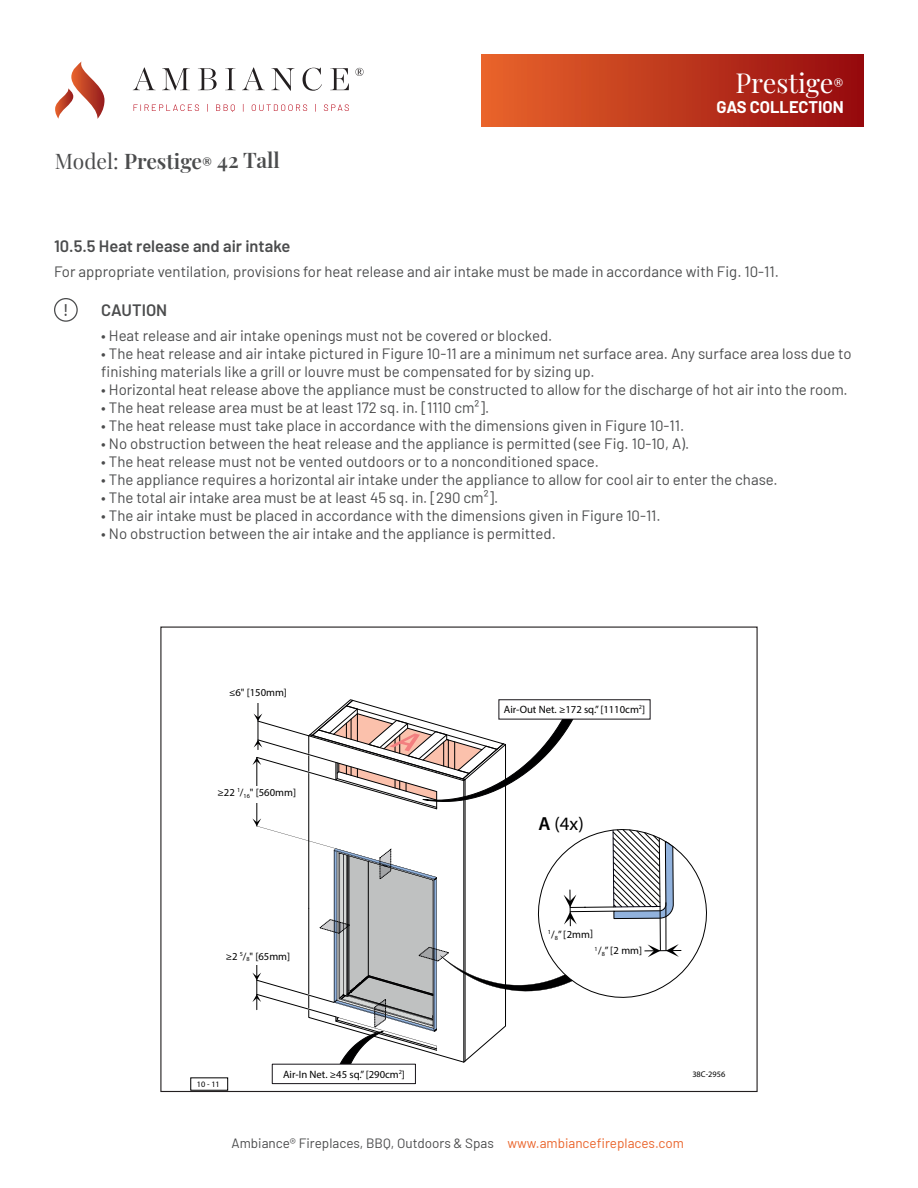
<style>
.page{position:relative;width:918px;height:1188px;background:#fff}
.page>*{position:absolute;margin:0;border:0;box-sizing:border-box;transform-origin:0 0}
.t1{font:27px "Playfair Display";color:#fff}
.t2{font:600 21px "Playfair Display";color:#4b4c4d}
.t3{font:18.9px "Myriad Pro";color:#000001}
.t4{font:600 16.8px "Barlow";color:#4b4c4d;scale:.83 1}
.t5{font:600 16.5px "Barlow";color:#4b4c4d}
.t6{font:700 16.5px "Barlow";color:#fff}
.t7{font:15px/18px "Barlow";color:#4b4c4d}
.t8{font:13.5px "Barlow";color:#4b4c4d}
.t9{font:10.65px "Myriad Pro";color:#000001}
.t10{font:8.25px "Myriad Pro";color:#000001}
.s1{font-weight:400}
.s2{font-size:15px}
.s3{font-weight:600}
.s4{color:#ea642b}
</style>
<div class="page">
<div style="left:482px;top:54px;width:382px;height:72px;background:linear-gradient(to right,#e8652b,#950a0e)"></div>
<svg style="left:55px;top:61px;width:50px;height:58px"></svg>
<svg style="left:133px;top:68px;width:23px;height:22px"></svg>
<svg style="left:162px;top:68px;width:28px;height:22px"></svg>
<svg style="left:198px;top:68px;width:19px;height:22px"></svg>
<svg style="left:225px;top:68px;width:11px;height:22px"></svg>
<svg style="left:242px;top:68px;width:23px;height:22px"></svg>
<svg style="left:271px;top:68px;width:24px;height:23px"></svg>
<svg style="left:303px;top:68px;width:19px;height:23px"></svg>
<svg style="left:330px;top:68px;width:19px;height:22px"></svg>
<svg style="left:355px;top:68px;width:9px;height:8px"></svg>
<svg style="left:134px;top:104px;width:65px;height:7px"></svg>
<svg style="left:216px;top:104px;width:19px;height:8px"></svg>
<svg style="left:252px;top:104px;width:55px;height:7px"></svg>
<svg style="left:324px;top:104px;width:25px;height:7px"></svg>
<div style="left:54px;top:298px;width:24px;height:24px;border:1px solid #4b4c4d;border-radius:50%"></div>
<hr style="left:309px;top:773px;width:1px;height:135px;background:#000001">
<hr style="left:257px;top:757px;width:1px;height:69px;background:#000001">
<div style="left:272px;top:1064px;width:144px;height:20px;border:1px solid #171419"></div>
<svg style="left:252px;top:700px;width:323px;height:109px"></svg>
<svg style="left:252px;top:818px;width:455px;height:261px"></svg>
<h2 class="t2" style="left:55px;top:145px;width:226px"><span class="s1">Model:</span> Prestige<span class="s2">®</span> 42 Tall</h2>
<h1 class="t1" style="left:735px;top:62px;width:110px">Prestige<span class="s2">®</span></h1>
<p class="t6" style="left:717px;top:95px;width:129px">GAS COLLECTION</p>
<p class="t5" style="left:54px;top:234px;width:238px">10.5.5 Heat release and air intake</p>
<p class="t7" style="left:54px;top:261px;width:726px">For appropriate ventilation, provisions for heat release and air intake must be made in accordance with Fig. 10-11.</p>
<p class="t4" style="left:64px;top:298px;width:7px">!</p>
<p class="t5" style="left:101px;top:298px;width:68px">CAUTION</p>
<p class="t7" style="left:101px;top:326px;width:453px">• Heat release and air intake openings must not be covered or blocked.</p>
<p class="t7" style="left:101px;top:344px;width:752px">• The heat release and air intake pictured in Figure 10-11 are a minimum net surface area. Any surface area loss due to finishing materials like a grill or louvre must be compensated for by sizing up.</p>
<p class="t7" style="left:101px;top:380px;width:748px">• Horizontal heat release above the appliance must be constructed to allow for the discharge of hot air into the room.</p>
<p class="t7" style="left:101px;top:398px;width:390px">• The heat release area must be at least 172 sq. in. [1110 cm²].</p>
<p class="t7" style="left:101px;top:416px;width:584px">• The heat release must take place in accordance with the dimensions given in Figure 10-11.</p>
<p class="t7" style="left:101px;top:434px;width:590px">• No obstruction between the heat release and the appliance is permitted (see Fig. 10-10, A).</p>
<p class="t7" style="left:101px;top:452px;width:499px">• The heat release must not be vented outdoors or to a nonconditioned space.</p>
<p class="t7" style="left:101px;top:470px;width:678px">• The appliance requires a horizontal air intake under the appliance to allow for cool air to enter the chase.</p>
<p class="t7" style="left:101px;top:488px;width:399px">• The total air intake area must be at least 45 sq. in. [290 cm²].</p>
<p class="t7" style="left:101px;top:506px;width:561px">• The air intake must be placed in accordance with the dimensions given in Figure 10-11.</p>
<p class="t7" style="left:101px;top:524px;width:456px">• No obstruction between the air intake and the appliance is permitted.</p>
<p class="t9" style="left:229px;top:686px;width:59px">≤6" [150mm]</p>
<p class="t9" style="left:218px;top:786px;width:80px">≥22 <sup>1</sup>/<sub>16</sub>" [560mm]</p>
<p class="t9" style="left:226px;top:950px;width:66px">≥2 <sup>5</sup>/<sub>8</sub>" [65mm]</p>
<p class="t9" style="left:504px;top:703px;width:143px">Air-Out Net. ≥172 sq.” [1110cm<sup>2</sup>]</p>
<p class="t3" style="left:538px;top:812px;width:47px"><span class="s3">A</span> (4x)</p>
<p class="t9" style="left:548px;top:928px;width:47px;rotate:-1deg"><sup>1</sup>/<sub>8</sub>”[2mm]</p>
<p class="t9" style="left:594px;top:944px;width:49px;rotate:-1deg"><sup>1</sup>/<sub>8</sub>”[2 mm]</p>
<p class="t10" style="left:197px;top:1079px;width:25px">10 - 11</p>
<p class="t9" style="left:283px;top:1068px;width:123px">Air-In Net. ≥45 sq.” [290cm<sup>2</sup>]</p>
<p class="t10" style="left:692px;top:1069px;width:34px">38C-2956</p>
<p class="t8" style="left:232px;top:1133px;width:454px">Ambiance® Fireplaces, BBQ, Outdoors &amp; Spas <span class="s4">www.ambiancefireplaces.com</span></p>
</div>
